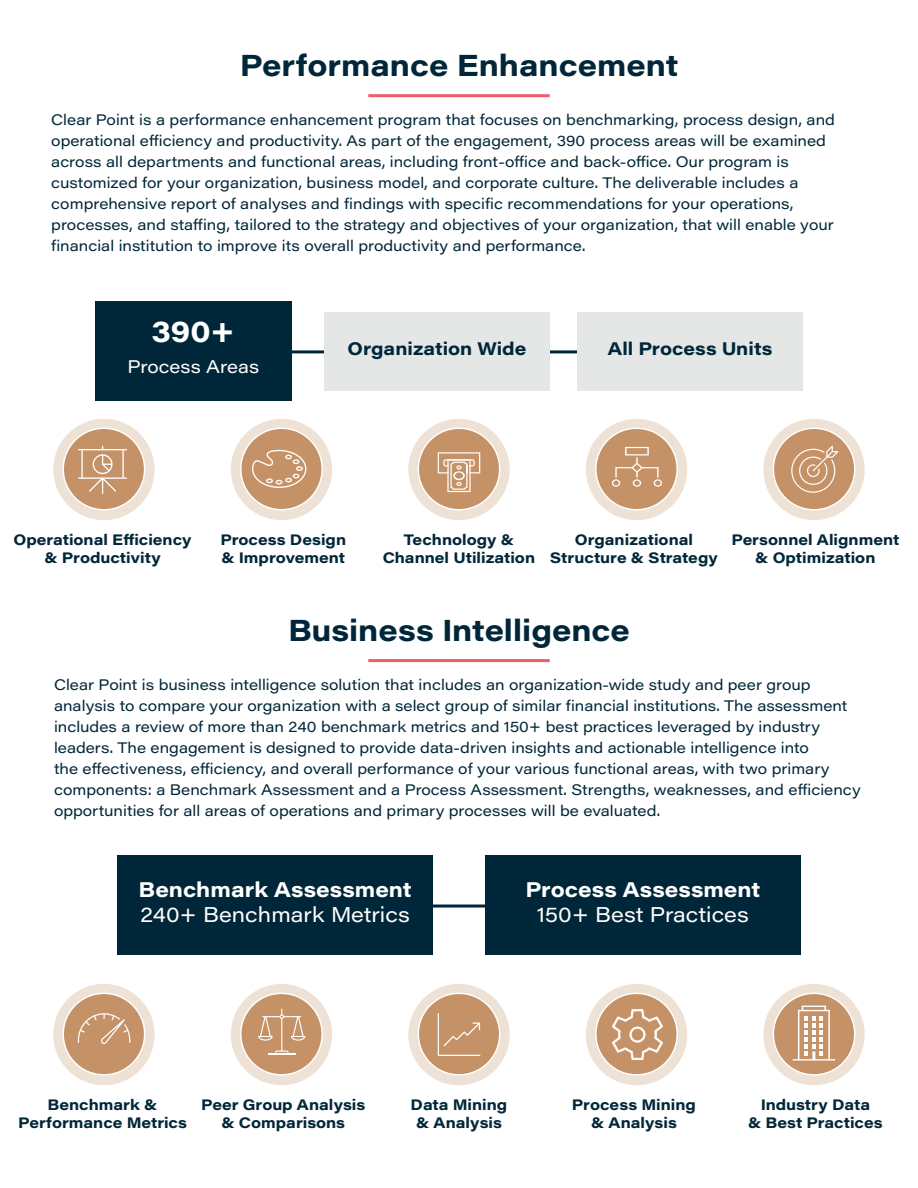
<style>
.page{position:relative;width:918px;height:1188px;background:#fff}
.page>*{position:absolute;margin:0;border:0;box-sizing:border-box;transform-origin:0 0}
.t1{font:700 30px "Acumin Pro Wide";color:#002739}
.t2{font:700 30px "Acumin Pro Wide";color:#fff}
.t3{font:21px "Acumin Pro Wide";letter-spacing:.005em;color:#fff}
.t4{font:700 21px "Acumin Pro Wide";color:#fff}
.t5{font:700 18px "Acumin Pro Wide";color:#002739}
.t6{font:18px "Acumin Pro Wide";color:#fff}
.t7{font:15px/21px "Acumin Pro Wide";color:#002739}
.t8{font:700 15px/18px "Acumin Pro Wide";color:#002739;text-align:center}
</style>
<div class="page">
<hr style="left:368px;top:94px;width:182px;height:3px;background:#f05b68">
<hr style="left:368px;top:659px;width:182px;height:3px;background:#f05b68">
<hr style="left:246px;top:350px;width:489px;height:3px;background:#002739">
<div style="left:324px;top:313px;width:226px;height:78px;background:#e5e6e6"></div>
<div style="left:577px;top:313px;width:226px;height:78px;background:#e5e6e6"></div>
<div style="left:96px;top:301px;width:196px;height:100px;background:#002739"></div>
<hr style="left:241px;top:905px;width:489px;height:3px;background:#002739">
<div style="left:118px;top:855px;width:315px;height:100px;background:#002739"></div>
<div style="left:485px;top:855px;width:315px;height:100px;background:#002739"></div>
<div style="left:53px;top:419px;width:102px;height:101px;background:#eee1d5;border-radius:50%"></div>
<div style="left:231px;top:419px;width:101px;height:101px;background:#eee1d5;border-radius:50%"></div>
<div style="left:408px;top:419px;width:102px;height:101px;background:#eee1d5;border-radius:50%"></div>
<div style="left:586px;top:419px;width:101px;height:101px;background:#eee1d5;border-radius:50%"></div>
<div style="left:763px;top:419px;width:102px;height:101px;background:#eee1d5;border-radius:50%"></div>
<div style="left:53px;top:984px;width:102px;height:101px;background:#eee1d5;border-radius:50%"></div>
<div style="left:231px;top:984px;width:101px;height:101px;background:#eee1d5;border-radius:50%"></div>
<div style="left:408px;top:984px;width:102px;height:101px;background:#eee1d5;border-radius:50%"></div>
<div style="left:586px;top:984px;width:101px;height:101px;background:#eee1d5;border-radius:50%"></div>
<div style="left:763px;top:984px;width:102px;height:101px;background:#eee1d5;border-radius:50%"></div>
<svg style="left:773px;top:428px;width:82px;height:82px"></svg>
<svg style="left:63px;top:428px;width:82px;height:82px"></svg>
<svg style="left:240px;top:428px;width:83px;height:82px"></svg>
<svg style="left:595px;top:428px;width:83px;height:82px"></svg>
<svg style="left:418px;top:428px;width:82px;height:82px"></svg>
<svg style="left:240px;top:993px;width:83px;height:83px"></svg>
<hr style="left:268px;top:1053px;width:28px;height:2px;background:#fff">
<svg style="left:63px;top:993px;width:82px;height:83px"></svg>
<svg style="left:773px;top:993px;width:82px;height:83px"></svg>
<svg style="left:595px;top:993px;width:83px;height:83px"></svg>
<svg style="left:418px;top:993px;width:82px;height:83px"></svg>
<h1 class="t1" style="left:240px;top:44px;width:440px">Performance Enhancement</h1>
<p class="t7" style="left:51px;top:109px;width:785px">Clear Point is a performance enhancement program that focuses on benchmarking, process design, and operational efficiency and productivity. As part of the engagement, 390 process areas will be examined across all departments and functional areas, including front-office and back-office. Our program is customized for your organization, business model, and corporate culture. The deliverable includes a comprehensive report of analyses and findings with specific recommendations for your operations, processes, and staffing, tailored to the strategy and objectives of your organization, that will enable your financial institution to improve its overall productivity and performance.</p>
<h1 class="t2" style="left:152px;top:310px;width:85px">390+</h1>
<p class="t6" style="left:127px;top:354px;width:133px">Process Areas</p>
<p class="t5" style="left:348px;top:336px;width:180px">Organization Wide</p>
<p class="t5" style="left:608px;top:336px;width:166px">All Process Units</p>
<p class="t8" style="left:14px;top:530px;width:179px">Operational Efficiency &amp; Productivity</p>
<p class="t8" style="left:220px;top:530px;width:127px;text-align:left">Process Design &amp; Improvement</p>
<p class="t8" style="left:383px;top:530px;width:154px">Technology &amp;<br>Channel Utilization</p>
<p class="t8" style="left:550px;top:530px;width:169px">Organizational<br>Structure &amp; Strategy</p>
<p class="t8" style="left:731px;top:530px;width:169px">Personnel Alignment &amp; Optimization</p>
<h1 class="t1" style="left:288px;top:608px;width:343px">Business Intelligence</h1>
<p class="t7" style="left:54px;top:674px;width:808px">Clear Point is business intelligence solution that includes an organization-wide study and peer group analysis to compare your organization with a select group of similar financial institutions. The assessment includes a review of more than 240 benchmark metrics and 150+ best practices leveraged by industry leaders. The engagement is designed to provide data-driven insights and actionable intelligence into<br>the effectiveness, efficiency, and overall performance of your various functional areas, with two primary components: a Benchmark Assessment and a Process Assessment. Strengths, weaknesses, and efficiency opportunities for all areas of operations and primary processes will be evaluated.</p>
<h2 class="t4" style="left:139px;top:874px;width:275px">Benchmark Assessment</h2>
<h2 class="t3" style="left:140px;top:899px;width:271px">240+ Benchmark Metrics</h2>
<h2 class="t4" style="left:525px;top:874px;width:236px">Process Assessment</h2>
<h2 class="t3" style="left:537px;top:899px;width:214px">150+ Best Practices</h2>
<p class="t8" style="left:18px;top:1095px;width:170px">Benchmark &amp;<br>Performance Metrics</p>
<p class="t8" style="left:201px;top:1095px;width:166px">Peer Group Analysis &amp; Comparisons</p>
<p class="t8" style="left:411px;top:1095px;width:98px">Data Mining &amp; Analysis</p>
<p class="t8" style="left:572px;top:1095px;width:125px">Process Mining &amp; Analysis</p>
<p class="t8" style="left:748px;top:1095px;width:136px">Industry Data<br>&amp; Best Practices</p>
</div>
